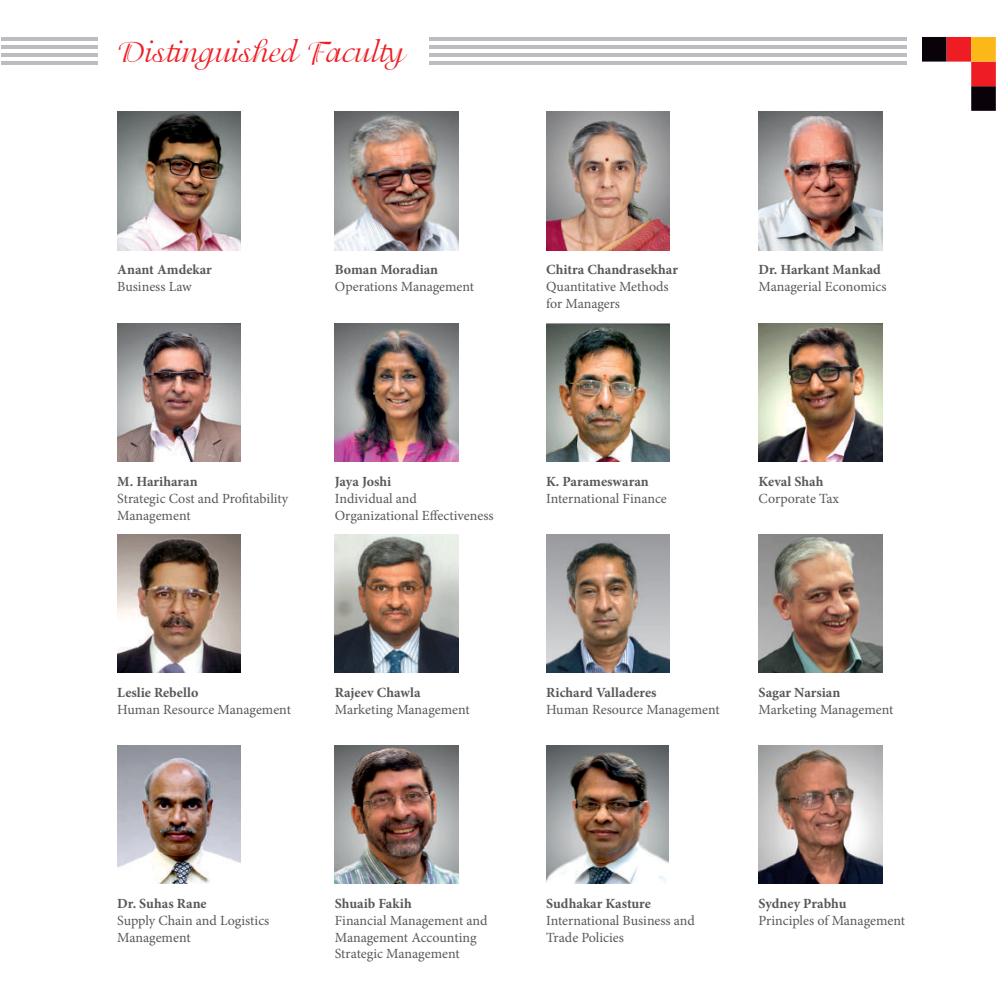
<style>
.page{position:relative;width:1008px;height:1008px;background:#fff}
.page>*{position:absolute;margin:0;border:0;box-sizing:border-box;transform-origin:0 0}
.t1{font:31.5px "Adorable";color:#ee1d23}
.t2{font:14px/16.8px "Minion Pro";letter-spacing:-.005em;color:#57585a}
.t3{font:700 14px "Minion Pro";color:#57585a}
</style>
<div class="page">
<hr style="left:2px;top:37px;width:905px;height:3px;background:#bcbdc0">
<hr style="left:2px;top:45px;width:905px;height:3px;background:#bcbdc0">
<hr style="left:2px;top:53px;width:905px;height:4px;background:#bcbdc0">
<hr style="left:2px;top:62px;width:905px;height:3px;background:#bcbdc0">
<div style="left:922px;top:37px;width:25px;height:25px;background:#090208"></div>
<div style="left:971px;top:86px;width:25px;height:25px;background:#090208"></div>
<div style="left:947px;top:37px;width:24px;height:25px;background:#ee1d23"></div>
<div style="left:971px;top:62px;width:25px;height:24px;background:#ee1d23"></div>
<div style="left:971px;top:37px;width:25px;height:25px;background:#fcb818"></div>
<div style="left:98px;top:34px;width:331px;height:35px;background:#fff"></div>
<img style="left:546px;top:534px;width:124px;height:139px">
<img style="left:117px;top:112px;width:124px;height:138px">
<img style="left:117px;top:534px;width:124px;height:139px">
<img style="left:117px;top:745px;width:124px;height:139px">
<img style="left:117px;top:323px;width:124px;height:139px">
<img style="left:546px;top:112px;width:124px;height:138px">
<img style="left:546px;top:745px;width:123px;height:139px">
<img style="left:546px;top:324px;width:123px;height:138px">
<img style="left:759px;top:112px;width:123px;height:138px">
<img style="left:759px;top:534px;width:123px;height:139px">
<img style="left:759px;top:745px;width:123px;height:139px">
<img style="left:759px;top:323px;width:123px;height:139px">
<img style="left:335px;top:112px;width:123px;height:138px">
<img style="left:335px;top:323px;width:123px;height:139px">
<img style="left:335px;top:534px;width:123px;height:139px">
<img style="left:335px;top:745px;width:123px;height:139px">
<h1 class="t1" style="left:117px;top:36px;width:289px">Distinguished Faculty</h1>
<p class="t3" style="left:117px;top:260px;width:96px">Anant Amdekar</p>
<p class="t2" style="left:117px;top:278px;width:76px">Business Law</p>
<p class="t3" style="left:335px;top:260px;width:105px">Boman Moradian</p>
<p class="t2" style="left:335px;top:278px;width:141px">Operations Management</p>
<p class="t3" style="left:546px;top:260px;width:133px">Chitra Chandrasekhar</p>
<p class="t2" style="left:546px;top:278px;width:124px">Quantitative Methods for Managers</p>
<p class="t3" style="left:759px;top:260px;width:124px">Dr. Harkant Mankad</p>
<p class="t2" style="left:759px;top:278px;width:130px">Managerial Economics</p>
<p class="t3" style="left:117px;top:472px;width:82px">M. Hariharan</p>
<p class="t2" style="left:117px;top:490px;width:172px">Strategic Cost and Profitability<br>Management</p>
<p class="t3" style="left:335px;top:472px;width:58px">Jaya Joshi</p>
<p class="t2" style="left:335px;top:490px;width:160px">Individual and<br>Organizational Effectiveness</p>
<p class="t3" style="left:546px;top:472px;width:104px">K. Parameswaran</p>
<p class="t2" style="left:546px;top:490px;width:122px">International Finance</p>
<p class="t3" style="left:759px;top:472px;width:66px">Keval Shah</p>
<p class="t2" style="left:759px;top:490px;width:82px">Corporate Tax</p>
<p class="t3" style="left:117px;top:683px;width:83px">Leslie Rebello</p>
<p class="t2" style="left:117px;top:701px;width:175px">Human Resource Management</p>
<p class="t3" style="left:335px;top:683px;width:87px">Rajeev Chawla</p>
<p class="t2" style="left:335px;top:701px;width:136px">Marketing Management</p>
<p class="t3" style="left:546px;top:683px;width:112px">Richard Valladeres</p>
<p class="t2" style="left:546px;top:701px;width:175px">Human Resource Management</p>
<p class="t3" style="left:759px;top:683px;width:83px">Sagar Narsian</p>
<p class="t2" style="left:759px;top:701px;width:136px">Marketing Management</p>
<p class="t3" style="left:117px;top:894px;width:91px">Dr. Suhas Rane</p>
<p class="t2" style="left:117px;top:912px;width:154px">Supply Chain and Logistics<br>Management</p>
<p class="t3" style="left:335px;top:894px;width:78px">Shuaib Fakih</p>
<p class="t2" style="left:335px;top:912px;width:154px">Financial Management and<br>Management Accounting<br>Strategic Management</p>
<p class="t3" style="left:546px;top:894px;width:106px">Sudhakar Kasture</p>
<p class="t2" style="left:546px;top:912px;width:150px">International Business and<br>Trade Policies</p>
<p class="t3" style="left:759px;top:894px;width:89px">Sydney Prabhu</p>
<p class="t2" style="left:759px;top:912px;width:148px">Principles of Management</p>
</div>
